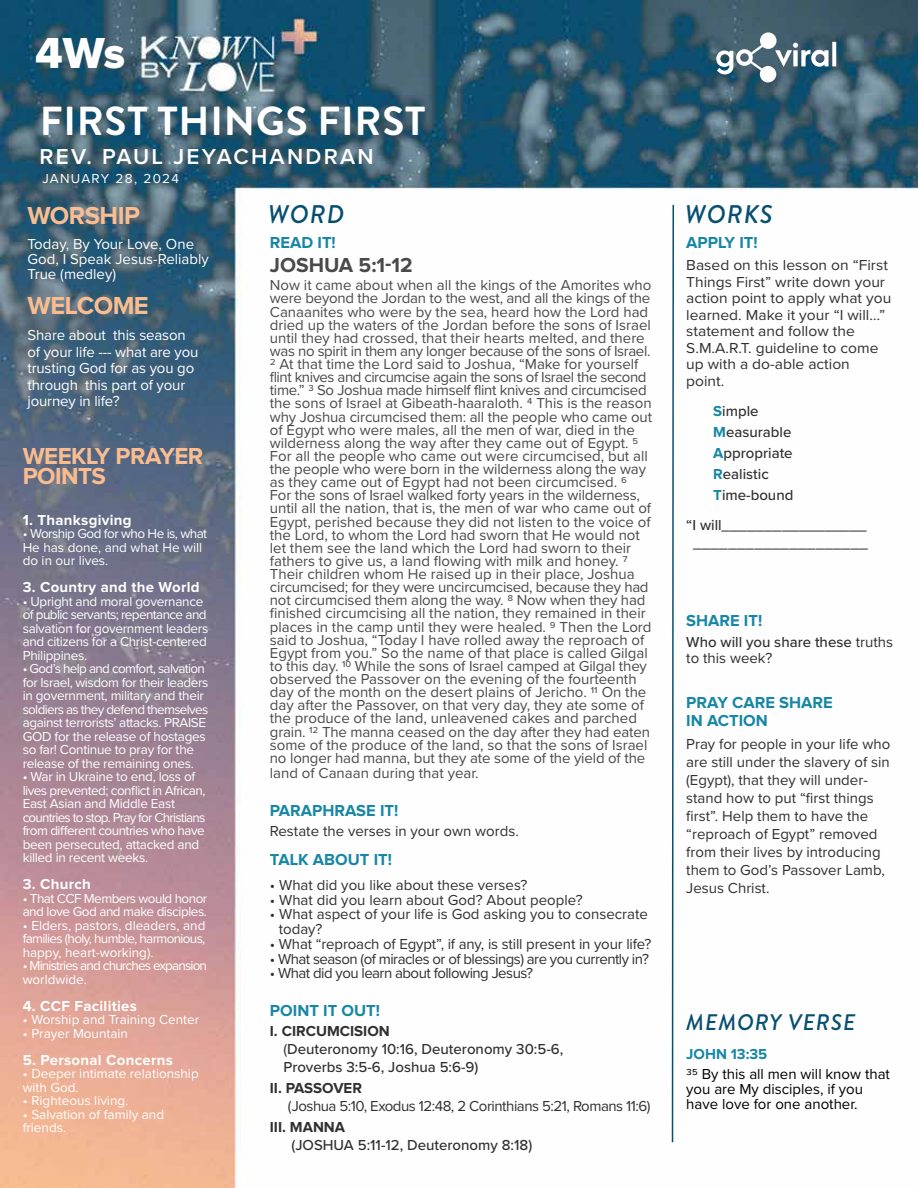
<style>
.page{position:relative;width:918px;height:1188px;background:#fff}
.page>*{position:absolute;margin:0;border:0;box-sizing:border-box;transform-origin:0 0}
.t1{font:45px "Proxima Nova Extrabld";color:#fff}
.t2{font:700 40.5px "Brandon Grotesque";letter-spacing:.02em;color:#fff}
.t3{font:700 25.5px "Proxima Nova";letter-spacing:-.02em;color:#fbbd90}
.t4{font:italic 500 25.5px "Brandon Grotesque";letter-spacing:.04em;color:#074f71}
.t5{font:700 24px/19.8px "Proxima Nova";letter-spacing:-.02em;color:#fbbd90}
.t6{font:600 22.5px "Proxima Nova";letter-spacing:.1em;color:#fff}
.t7{font:italic 500 22.5px "Brandon Grotesque";letter-spacing:.04em;color:#074f71}
.t8{font:700 21px "Proxima Nova";color:#4a4a4a}
.t9{font:700 16.5px/18px "Proxima Nova";color:#1787a5}
.t10{font:15px/13.2px "Proxima Nova";color:#4a4a4a}
.t11{font:15px/18px "Proxima Nova";color:#303030}
.t12{font:500 15px/21px "Proxima Nova";color:#303030}
.t13{font:15px/16.5px "Proxima Nova";color:#303030;scale:1.04 1}
.t14{font:15px/16.5px "Proxima Nova";letter-spacing:-.01em;color:#fff}
.t15{font:15px "Proxima Nova";letter-spacing:-.035em;color:#303030}
.t16{font:700 15px "Proxima Nova";letter-spacing:.02em;color:#fff}
.t17{font:15px/15px "Proxima Nova";color:#000}
.t18{font:15px "Proxima Nova";letter-spacing:-.03em;color:#303030}
.t19{font:700 15px "Proxima Nova";color:#303030}
.t20{font:700 15px "Proxima Nova";color:#1787a5}
.t21{font:13.5px/13.5px "Proxima Nova";letter-spacing:-.02em;color:#fff}
.t22{font:13.5px/13.5px "Proxima Nova";letter-spacing:-.04em;color:#fff}
.t23{font:13.5px/13.5px "Proxima Nova";color:#fff}
.t24{font:13.5px/13.5px "Proxima Nova";letter-spacing:-.06em;color:#fff}
.t25{font:13.5px "Proxima Nova";letter-spacing:.09em;color:#fff}
.s1{font-weight:700}
.s2{font-weight:400}
.s3{font-weight:700;color:#1787a5}
</style>
<div class="page">
<img style="left:0;top:0;width:918px;height:1188px">
<svg style="left:671px;top:203px;width:4px;height:941px"></svg>
<svg style="left:716px;top:32px;width:120px;height:50px"></svg>
<h1 class="t1" style="left:35px;top:27px;width:92px">4Ws</h1>
<h2 class="t2" style="left:40px;top:92px;width:387px">FIRST THINGS FIRST</h2>
<h3 class="t6" style="left:39px;top:139px;width:336px">REV. PAUL JEYACHANDRAN</h3>
<p class="t25" style="left:42px;top:168px;width:138px">JANUARY 28, 2024</p>
<h3 class="t3" style="left:27px;top:204px;width:114px">WORSHIP</h3>
<p class="t14" style="left:27px;top:236px;width:183px;line-height:15px">Today, By Your Love, One<br>God, I Speak Jesus-Reliably<br>True (medley)</p>
<h3 class="t3" style="left:27px;top:294px;width:123px">WELCOME</h3>
<p class="t14" style="left:27px;top:326px;width:173px">Share about this season of your life --- what are you trusting God for as you go through this part of your journey in life?</p>
<h3 class="t5" style="left:23px;top:447px;width:182px">WEEKLY PRAYER<br>POINTS</h3>
<p class="t16" style="left:23px;top:513px;width:111px">1. Thanksgiving</p>
<p class="t23" style="left:23px;top:527px;width:186px">• Worship God for who He is, what<br>He has done, and what He will do in our lives.</p>
<p class="t16" style="left:23px;top:581px;width:178px">3. Country and the World</p>
<p class="t21" style="left:23px;top:594px;width:187px">• Upright and moral governance of public servants; repentance and salvation for government leaders and citizens for a Christ-centered<br>Philippines.</p>
<p class="t21" style="left:23px;top:662px;width:187px">• God’s help and comfort, salvation for Israel, wisdom for their leaders in government, military and their soldiers as they defend themselves against terrorists’ attacks. PRAISE GOD for the release of hostages so far! Continue to pray for the release of the remaining ones.</p>
<p class="t22" style="left:23px;top:770px;width:184px">• War in Ukraine to end, loss of lives prevented; conflict in African,<br>East Asian and Middle East countries to stop. Pray for Christians from different countries who have been persecuted, attacked and killed in recent weeks.</p>
<p class="t16" style="left:23px;top:878px;width:70px">3. Church</p>
<p class="t22" style="left:23px;top:891px;width:186px">• That CCF Members would honor and love God and make disciples.</p>
<p class="t21" style="left:23px;top:918px;width:184px;text-align:justify">• Elders, pastors, dleaders, and families (holy, humble, harmonious, happy, heart-working).</p>
<p class="t24" style="left:23px;top:959px;width:186px">• Ministries and churches expansion worldwide.</p>
<p class="t16" style="left:23px;top:999px;width:116px">4. CCF Facilities</p>
<p class="t23" style="left:23px;top:1013px;width:178px">• Worship and Training Center</p>
<p class="t23" style="left:23px;top:1026px;width:107px">• Prayer Mountain</p>
<p class="t16" style="left:23px;top:1053px;width:152px">5. Personal Concerns</p>
<p class="t23" style="left:23px;top:1067px;width:178px">• Deeper intimate relationship with God.</p>
<p class="t23" style="left:23px;top:1094px;width:107px">• Righteous living.</p>
<p class="t23" style="left:23px;top:1107px;width:143px">• Salvation of family and friends.</p>
<h3 class="t4" style="left:268px;top:196px;width:78px">WORD</h3>
<h3 class="t4" style="left:685px;top:196px;width:89px">WORKS</h3>
<p class="t9" style="left:270px;top:235px;width:67px">READ IT!</p>
<h3 class="t8" style="left:270px;top:255px;width:144px">JOSHUA 5:1-12</h3>
<p class="t10" style="left:270px;top:278px;width:384px">Now it came about when all the kings of the Amorites who were beyond the Jordan to the west, and all the kings of the Canaanites who were by the sea, heard how the Lord had dried up the waters of the Jordan before the sons of Israel until they had crossed, that their hearts melted, and there was no spirit in them any longer because of the sons of Israel.<br>2 At that time the Lord said to Joshua, “Make for yourself flint knives and circumcise again the sons of Israel the second time.” 3 So Joshua made himself flint knives and circumcised the sons of Israel at Gibeath-haaraloth. 4 This is the reason why Joshua circumcised them: all the people who came out of Egypt who were males, all the men of war, died in the wilderness along the way after they came out of Egypt. 5<br>For all the people who came out were circumcised, but all the people who were born in the wilderness along the way as they came out of Egypt had not been circumcised. 6<br>For the sons of Israel walked forty years in the wilderness, until all the nation, that is, the men of war who came out of Egypt, perished because they did not listen to the voice of the Lord, to whom the Lord had sworn that He would not let them see the land which the Lord had sworn to their fathers to give us, a land flowing with milk and honey. 7<br>Their children whom He raised up in their place, Joshua circumcised; for they were uncircumcised, because they had not circumcised them along the way. 8 Now when they had finished circumcising all the nation, they remained in their places in the camp until they were healed. 9 Then the Lord said to Joshua, “Today I have rolled away the reproach of Egypt from you.” So the name of that place is called Gilgal to this day. 10 While the sons of Israel camped at Gilgal they observed the Passover on the evening of the fourteenth day of the month on the desert plains of Jericho. 11 On the day after the Passover, on that very day, they ate some of the produce of the land, unleavened cakes and parched grain. 12 The manna ceased on the day after they had eaten some of the produce of the land, so that the sons of Israel no longer had manna, but they ate some of the yield of the</p>
<p class="t10" style="left:270px;top:766px;width:210px">land of Canaan during that year.</p>
<p class="t9" style="left:270px;top:802px;width:130px">PARAPHRASE IT!</p>
<p class="t11" style="left:270px;top:821px;width:250px">Restate the verses in your own words.</p>
<p class="t9" style="left:270px;top:851px;width:124px">TALK ABOUT IT!</p>
<p class="t11" style="left:270px;top:875px;width:259px">• What did you like about these verses?</p>
<p class="t11" style="left:270px;top:890px;width:314px">• What did you learn about God? About people?</p>
<p class="t11" style="left:279px;top:906px;width:371px;line-height:14.9px;text-indent:-9px">• What aspect of your life is God asking you to consecrate today?</p>
<p class="t11" style="left:270px;top:934px;width:383px">• What “reproach of Egypt”, if any, is still present in your life?</p>
<p class="t15" style="left:270px;top:947px;width:381px">• What season (of miracles or of blessings) are you currently in?</p>
<p class="t15" style="left:270px;top:962px;width:265px">• What did you learn about following Jesus?</p>
<p class="t9" style="left:270px;top:1002px;width:112px">POINT IT OUT!</p>
<p class="t12" style="left:283px;top:1022px;width:282px;line-height:18px;text-indent:-14px"><span class="s1">I. CIRCUMCISION<br></span><span class="s2">(</span>Deuteronomy 10:16, Deuteronomy 30:5-6,<br>Proverbs 3:5-6, Joshua 5:6-9)</p>
<p class="t19" style="left:270px;top:1081px;width:94px">II. PASSOVER</p>
<p class="t18" style="left:288px;top:1095px;width:364px">(Joshua 5:10, Exodus 12:48, 2 Corinthians 5:21, Romans 11:6)</p>
<p class="t19" style="left:270px;top:1120px;width:77px">III. MANNA</p>
<p class="t12" style="left:291px;top:1134px;width:242px">(JOSHUA 5:11-12, Deuteronomy 8:18)</p>
<p class="t9" style="left:686px;top:235px;width:73px">APPLY IT!</p>
<p class="t13" style="left:686px;top:256px;width:199px">Based on this lesson on “First<br>Things First” write down your action point to apply what you learned. Make it your “I will…” statement and follow the<br>S.M.A.R.T. guideline to come up with a do-able action point.</p>
<p class="t12" style="left:713px;top:400px;width:82px"><span class="s3">S</span>imple<br><span class="s3">M</span>easurable<br><span class="s3">A</span>ppropriate<br><span class="s3">R</span>ealistic<br><span class="s3">T</span>ime-bound</p>
<p class="t12" style="left:686px;top:515px;width:183px;line-height:18px;text-align:center">“I will_________________ ____________________</p>
<p class="t9" style="left:686px;top:613px;width:78px">SHARE IT!</p>
<p class="t12" style="left:686px;top:633px;width:208px;line-height:16.5px">Who will you share these <span class="s2">truths to this week?</span></p>
<p class="t9" style="left:686px;top:694px;width:148px">PRAY CARE SHARE<br>IN ACTION</p>
<p class="t11" style="left:686px;top:734px;width:206px">Pray for people in your life who are still under the slavery of sin (Egypt), that they will under&shy;stand how to put “first things first”. Help them to have the “reproach of Egypt” removed from their lives by introducing them to God’s Passover Lamb,<br>Jesus Christ.</p>
<h3 class="t7" style="left:686px;top:1006px;width:171px">MEMORY VERSE</h3>
<p class="t20" style="left:686px;top:1047px;width:83px">JOHN 13:35</p>
<p class="t17" style="left:686px;top:1066px;width:205px">35 By this all men will know that you are My disciples, if you have love for one another.</p>
</div>
